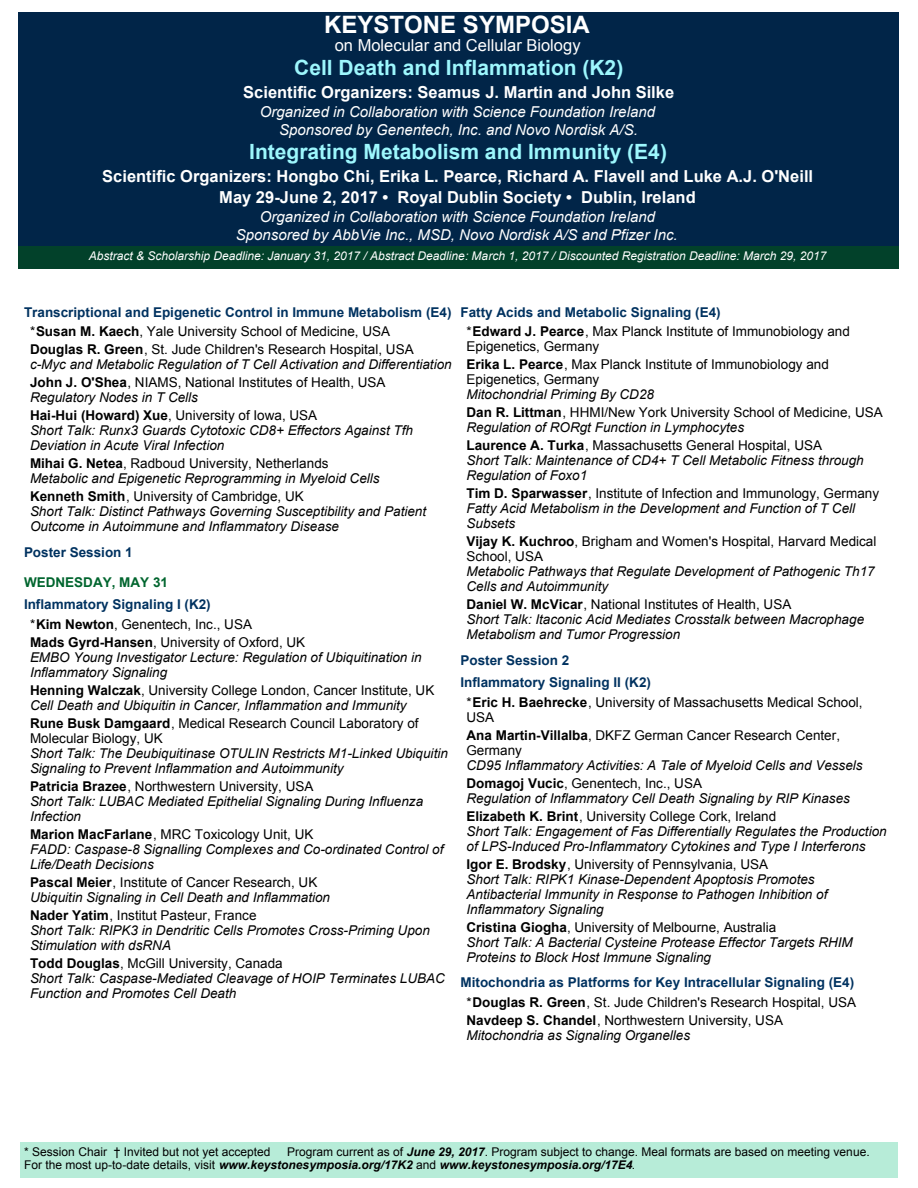
<style>
.page{position:relative;width:918px;height:1188px;background:#fff}
.page>*{position:absolute;margin:0;border:0;box-sizing:border-box;transform-origin:0 0}
.t1{font:700 24px "Arial";color:#fff}
.t2{font:700 21px "Arial";color:#9df7fd}
.t3{font:700 16.5px/21px "Arial";color:#fff;text-align:center}
.t4{font:16.5px "Arial";color:#fff}
.t5{font:italic 15px/18px "Arial";color:#fff;text-align:center}
.t6{font:italic 13.5px/15px "Arial";color:#000}
.t7{font:13.5px/15px "Arial";color:#000}
.t8{font:700 13.5px/19.5px "Arial";color:#003260}
.t9{font:700 13.5px "Arial";color:#00652e}
.t10{font:12px/13.5px "Arial";color:#000}
.t11{font:italic 12px "Arial";color:#fff}
.s1{font-weight:400;color:#000}
.s2{color:#000}
.s3{font-weight:700;font-style:normal}
.s4{font-style:normal}
.s5{font-weight:700}
.s6{font-style:italic}
.s7{font-weight:700;color:#003260}
.s8{font-weight:700;font-style:italic}
</style>
<div class="page">
<div style="left:20px;top:1142px;width:877px;height:36px;background:#b7ecd8"></div>
<div style="left:18px;top:12px;width:881px;height:234px;background:#012548"></div>
<div style="left:18px;top:246px;width:881px;height:22px;background:#02412a"></div>
<h1 class="t1" style="left:324px;top:16px;width:267px">KEYSTONE SYMPOSIA</h1>
<p class="t4" style="left:335px;top:39px;width:247px">on Molecular and Cellular Biology</p>
<h2 class="t2" style="left:294px;top:60px;width:331px">Cell Death and Inflammation (K2)</h2>
<p class="t3" style="left:243px;top:83px;width:432px">Scientific Organizers: Seamus J. Martin and John Silke</p>
<p class="t5" style="left:260px;top:104px;width:397px">Organized in Collaboration with Science Foundation Ireland<br>Sponsored by Genentech, Inc. and Novo Nordisk A/S.</p>
<h2 class="t2" style="left:249px;top:144px;width:419px">Integrating Metabolism and Immunity (E4)</h2>
<p class="t3" style="left:102px;top:167px;width:712px">Scientific Organizers: Hongbo Chi, Erika L. Pearce, Richard A. Flavell and Luke A.J. O'Neill<br>May 29-June 2, 2017 • Royal Dublin Society • Dublin, Ireland</p>
<p class="t5" style="left:236px;top:209px;width:443px">Organized in Collaboration with Science Foundation Ireland<br>Sponsored by AbbVie Inc., MSD, Novo Nordisk A/S and Pfizer Inc.</p>
<p class="t11" style="left:89px;top:251px;width:739px">Abstract &amp; Scholarship Deadline: January 31, 2017 / Abstract Deadline: March 1, 2017 / Discounted Registration Deadline: March 29, 2017</p>
<p class="t8" style="left:30px;top:303px;width:423px;text-indent:-6px">Transcriptional and Epigenetic Control in Immune Metabolism (E4) <span class="s1">*</span><span class="s2">Susan M. Kaech</span><span class="s1">, Yale University School of Medicine, USA</span></p>
<p class="t6" style="left:30px;top:343px;width:423px"><span class="s3">Douglas R. Green</span><span class="s4">, St. Jude Children's Research Hospital, USA </span>c-Myc and Metabolic Regulation of T Cell Activation and Differentiation</p>
<p class="t7" style="left:30px;top:376px;width:357px"><span class="s5">John J. O'Shea</span>, NIAMS, National Institutes of Health, USA<br><span class="s6">Regulatory Nodes in T Cells</span></p>
<p class="t6" style="left:30px;top:409px;width:385px"><span class="s3">Hai-Hui (Howard) Xue</span><span class="s4">, University of Iowa, USA<br></span>Short Talk: Runx3 Guards Cytotoxic CD8+ Effectors Against Tfh<br>Deviation in Acute Viral Infection</p>
<p class="t6" style="left:30px;top:457px;width:351px"><span class="s3">Mihai G. Netea</span><span class="s4">, Radboud University, Netherlands<br></span>Metabolic and Epigenetic Reprogramming in Myeloid Cells</p>
<p class="t6" style="left:30px;top:490px;width:398px"><span class="s3">Kenneth Smith</span><span class="s4">, University of Cambridge, UK<br></span>Short Talk: Distinct Pathways Governing Susceptibility and Patient<br>Outcome in Autoimmune and Inflammatory Disease</p>
<p class="t8" style="left:24px;top:543px;width:110px">Poster Session 1</p>
<p class="t9" style="left:24px;top:577px;width:146px">WEDNESDAY, MAY 31</p>
<p class="t8" style="left:30px;top:596px;width:224px;text-indent:-6px">Inflammatory Signaling I (K2)<br><span class="s1">*</span><span class="s2">Kim Newton</span><span class="s1">, Genentech, Inc., USA</span></p>
<p class="t6" style="left:30px;top:635px;width:393px"><span class="s3">Mads Gyrd-Hansen</span><span class="s4">, University of Oxford, UK<br></span>EMBO Young Investigator Lecture: Regulation of Ubiquitination in<br>Inflammatory Signaling</p>
<p class="t6" style="left:30px;top:683px;width:406px"><span class="s3">Henning Walczak</span><span class="s4">, University College London, Cancer Institute, UK<br></span>Cell Death and Ubiquitin in Cancer, Inflammation and Immunity</p>
<p class="t7" style="left:30px;top:717px;width:390px"><span class="s5">Rune Busk Damgaard</span>, Medical Research Council Laboratory of<br>Molecular Biology, UK</p>
<p class="t6" style="left:30px;top:746px;width:419px">Short Talk: The Deubiquitinase OTULIN Restricts M1-Linked Ubiquitin<br>Signaling to Prevent Inflammation and Autoimmunity</p>
<p class="t6" style="left:30px;top:779px;width:395px"><span class="s3">Patricia Brazee</span><span class="s4">, Northwestern University, USA<br></span>Short Talk: LUBAC Mediated Epithelial Signaling During Influenza<br>Infection</p>
<p class="t6" style="left:30px;top:827px;width:415px"><span class="s3">Marion MacFarlane</span><span class="s4">, MRC Toxicology Unit, UK<br></span>FADD: Caspase-8 Signalling Complexes and Co-ordinated Control of<br>Life/Death Decisions</p>
<p class="t6" style="left:30px;top:875px;width:302px"><span class="s3">Pascal Meier</span><span class="s4">, Institute of Cancer Research, UK<br></span>Ubiquitin Signaling in Cell Death and Inflammation</p>
<p class="t6" style="left:30px;top:908px;width:401px"><span class="s3">Nader Yatim</span><span class="s4">, Institut Pasteur, France<br></span>Short Talk: RIPK3 in Dendritic Cells Promotes Cross-Priming Upon<br>Stimulation with dsRNA</p>
<p class="t6" style="left:30px;top:956px;width:416px"><span class="s3">Todd Douglas</span><span class="s4">, McGill University, Canada<br></span>Short Talk: Caspase-Mediated Cleavage of HOIP Terminates LUBAC<br>Function and Promotes Cell Death</p>
<p class="t7" style="left:466px;top:303px;width:385px;line-height:19.5px;text-indent:-6px"><span class="s7">Fatty Acids and Metabolic Signaling (E4)<br></span>*<span class="s5">Edward J. Pearce</span>, Max Planck Institute of Immunobiology and</p>
<p class="t7" style="left:466px;top:339px;width:364px;line-height:18px">Epigenetics, Germany<br><span class="s5">Erika L. Pearce</span>, Max Planck Institute of Immunobiology and</p>
<p class="t7" style="left:466px;top:373px;width:134px">Epigenetics, Germany</p>
<p class="t7" style="left:466px;top:387px;width:418px;line-height:18px"><span class="s6">Mitochondrial Priming By CD28<br></span><span class="s5">Dan R. Littman</span>, HHMI/New York University School of Medicine, USA</p>
<p class="t6" style="left:466px;top:419px;width:357px;line-height:18px">Regulation of RORgt Function in Lymphocytes<br><span class="s3">Laurence A. Turka</span><span class="s4">, Massachusetts General Hospital, USA</span></p>
<p class="t6" style="left:466px;top:454px;width:399px">Short Talk: Maintenance of CD4+ T Cell Metabolic Fitness through<br>Regulation of Foxo1</p>
<p class="t6" style="left:466px;top:487px;width:414px"><span class="s3">Tim D. Sparwasser</span><span class="s4">, Institute of Infection and Immunology, Germany<br></span>Fatty Acid Metabolism in the Development and Function of T Cell<br>Subsets</p>
<p class="t7" style="left:466px;top:535px;width:411px"><span class="s5">Vijay K. Kuchroo</span>, Brigham and Women's Hospital, Harvard Medical<br>School, USA</p>
<p class="t6" style="left:466px;top:565px;width:410px">Metabolic Pathways that Regulate Development of Pathogenic Th17<br>Cells and Autoimmunity</p>
<p class="t6" style="left:466px;top:598px;width:399px"><span class="s3">Daniel W. McVicar</span><span class="s4">, National Institutes of Health, USA<br></span>Short Talk: Itaconic Acid Mediates Crosstalk between Macrophage<br>Metabolism and Tumor Progression</p>
<p class="t8" style="left:460px;top:650px;width:192px;line-height:22.5px">Poster Session 2<br>Inflammatory Signaling II (K2)</p>
<p class="t7" style="left:466px;top:696px;width:398px">*<span class="s5">Eric H. Baehrecke</span>, University of Massachusetts Medical School,<br>USA</p>
<p class="t7" style="left:466px;top:729px;width:375px"><span class="s5">Ana Martin-Villalba</span>, DKFZ German Cancer Research Center,<br>Germany</p>
<p class="t6" style="left:466px;top:757px;width:398px;line-height:18px">CD95 Inflammatory Activities: A Tale of Myeloid Cells and Vessels<br><span class="s3">Domagoj Vucic</span><span class="s4">, Genentech, Inc., USA</span></p>
<p class="t6" style="left:466px;top:790px;width:385px;line-height:18px">Regulation of Inflammatory Cell Death Signaling by RIP Kinases<br><span class="s3">Elizabeth K. Brint</span><span class="s4">, University College Cork, Ireland</span></p>
<p class="t6" style="left:466px;top:824px;width:422px">Short Talk: Engagement of Fas Differentially Regulates the Production of LPS-Induced Pro-Inflammatory Cytokines and Type I Interferons</p>
<p class="t6" style="left:466px;top:857px;width:362px"><span class="s3">Igor E. Brodsky</span><span class="s4">, University of Pennsylvania, USA<br></span>Short Talk: RIPK1 Kinase-Dependent Apoptosis Promotes Antibacterial Immunity in Response to Pathogen Inhibition of Inflammatory Signaling</p>
<p class="t6" style="left:466px;top:920px;width:388px"><span class="s3">Cristina Giogha</span><span class="s4">, University of Melbourne, Australia<br></span>Short Talk: A Bacterial Cysteine Protease Effector Targets RHIM<br>Proteins to Block Host Immune Signaling</p>
<p class="t8" style="left:460px;top:974px;width:397px;text-align:center">Mitochondria as Platforms for Key Intracellular Signaling (E4) <span class="s1">*</span><span class="s2">Douglas R. Green</span><span class="s1">, St. Jude Children's Research Hospital, USA</span></p>
<p class="t6" style="left:466px;top:1013px;width:318px"><span class="s3">Navdeep S. Chandel</span><span class="s4">, Northwestern University, USA<br></span>Mitochondria as Signaling Organelles</p>
<p class="t10" style="left:24px;top:1146px;width:248px">* Session Chair † Invited but not yet accepted</p>
<p class="t10" style="left:24px;top:1146px;width:847px;text-indent:263px">Program current as of <span class="s8">June 29, 2017</span>. Program subject to change. Meal formats are based on meeting venue.<br>For the most up-to-date details, visit <span class="s8">www.keystonesymposia.org/17K2</span> and <span class="s8">www.keystonesymposia.org/17E4</span>.</p>
</div>
